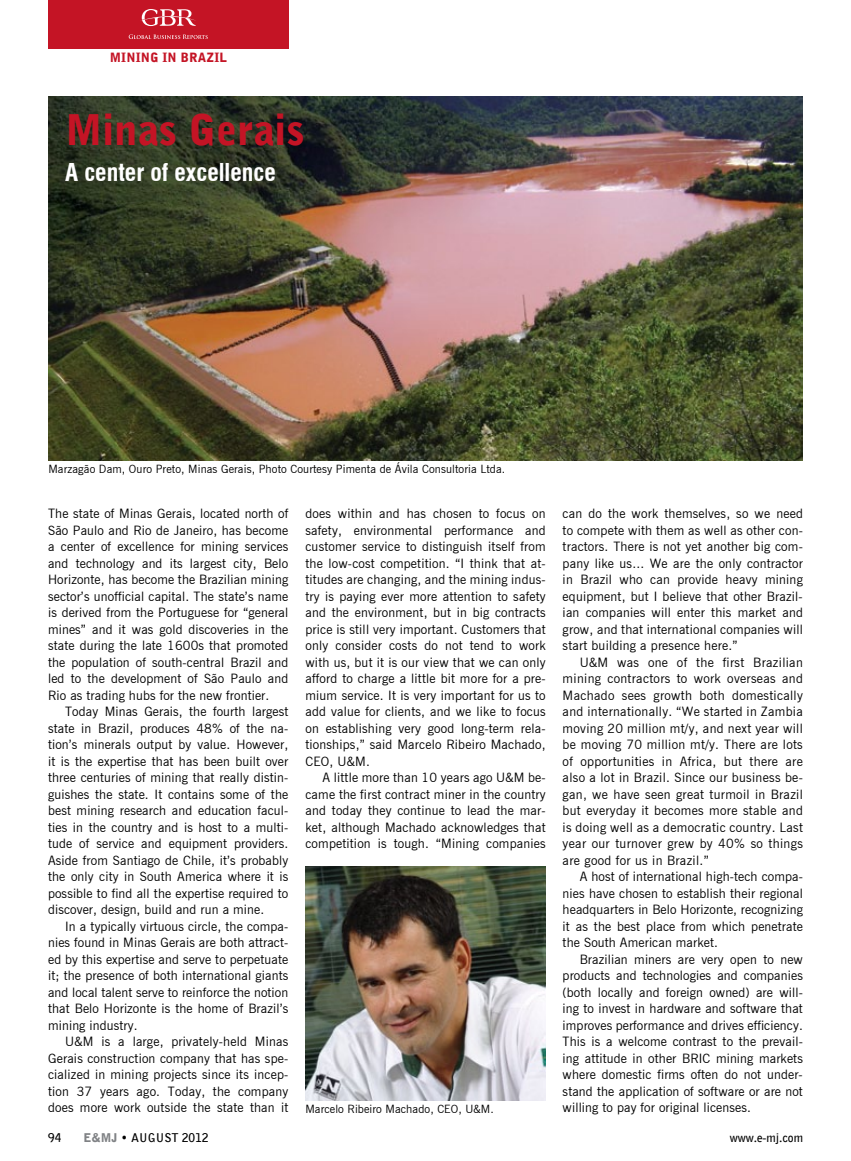
<style>
.page{position:relative;width:851px;height:1161px;background:#fff}
.page>*{position:absolute;margin:0;border:0;box-sizing:border-box;transform-origin:0 0}
.t1{font:900 42px "Bell Gothic BT";color:#c41425}
.t2{font:700 condensed 24px "Swiss 721 BT";color:#fff}
.t3{font:12.75px/16.5px "News Gothic BT";letter-spacing:.015em;color:#000;text-align:justify}
.t4{font:900 12.75px "Bell Gothic BT";letter-spacing:.01em;color:#c41425}
.t5{font:700 12px "Bell Gothic BT";color:#000}
.t6{font:11.25px "News Gothic BT";letter-spacing:.01em;color:#000}
.s1{font-weight:900;color:#808285}
.s2{font-weight:900}
</style>
<div class="page">
<img style="left:48px;top:96px;width:754px;height:364px">
<div style="left:48px;top:0;width:240px;height:48px;background:#c41425"></div>
<svg style="left:129px;top:34px;width:79px;height:5px"></svg>
<svg style="left:140px;top:9px;width:56px;height:17px"></svg>
<img style="left:305px;top:866px;width:240px;height:234px">
<p class="t4" style="left:110px;top:49px;width:115px">Minin g IN Brazil</p>
<h1 class="t1" style="left:65px;top:104px;width:240px">Minas G erais</h1>
<h2 class="t2" style="left:65px;top:158px;width:212px">A center of excellence</h2>
<p class="t6" style="left:48px;top:462px;width:458px">Marzagão Dam, Ouro Preto, Minas Gerais, Photo Courtesy Pimenta de Ávila Consultoria Ltda.</p>
<p class="t3" style="left:48px;top:505px;width:242px">The state of Minas Gerais, located north of São Paulo and Rio de Janeiro, has become a center of excellence for mining services and technology and its largest city, Belo Horizonte, has become the Brazilian mining sector’s unofficial capital. The state’s name is derived from the Portuguese for “general mines” and it was gold discoveries in the state during the late 1600s that promoted the population of south-central Brazil and led to the development of São Paulo and Rio as trading hubs for the new frontier.</p>
<p class="t3" style="left:48px;top:703px;width:242px;text-indent:17px">Today Minas Gerais, the fourth largest state in Brazil, produces 48% of the na&shy;tion’s minerals output by value. However, it is the expertise that has been built over three centuries of mining that really distin&shy;guishes the state. It contains some of the best mining research and education facul&shy;ties in the country and is host to a multi&shy;tude of service and equipment providers.<br>Aside from Santiago de Chile, it’s probably the only city in South America where it is possible to find all the expertise required to discover, design, build and run a mine.</p>
<p class="t3" style="left:48px;top:918px;width:242px;text-indent:17px">In a typically virtuous circle, the compa&shy;nies found in Minas Gerais are both attract&shy;ed by this expertise and serve to perpetuate it; the presence of both international giants and local talent serve to reinforce the notion that Belo Horizonte is the home of Brazil’s mining industry.</p>
<p class="t3" style="left:48px;top:1033px;width:242px;text-indent:17px">U&amp;M is a large, privately-held Minas Gerais construction company that has spe&shy;cialized in mining projects since its incep&shy;tion 37 years ago. Today, the company does more work outside the state than it</p>
<p class="t3" style="left:305px;top:505px;width:242px">does within and has chosen to focus on safety, environmental performance and customer service to distinguish itself from the low-cost competition. “I think that at&shy;titudes are changing, and the mining indus&shy;try is paying ever more attention to safety and the environment, but in big contracts price is still very important. Customers that only consider costs do not tend to work with us, but it is our view that we can only afford to charge a little bit more for a pre&shy;mium service. It is very important for us to add value for clients, and we like to focus on establishing very good long-term rela&shy;tionships,” said Marcelo Ribeiro Machado, CEO, U&amp;M.</p>
<p class="t3" style="left:305px;top:769px;width:242px;text-indent:17px">A little more than 10 years ago U&amp;M be&shy;came the first contract miner in the country and today they continue to lead the mar&shy;ket, although Machado acknowledges that competition is tough. “Mining companies</p>
<p class="t6" style="left:305px;top:1102px;width:190px">Marcelo Ribeiro Machado, CEO, U&amp;M.</p>
<p class="t3" style="left:562px;top:505px;width:242px">can do the work themselves, so we need to compete with them as well as other con&shy;tractors. There is not yet another big com&shy;pany like us... We are the only contractor in Brazil who can provide heavy mining equipment, but I believe that other Brazil&shy;ian companies will enter this market and grow, and that international companies will start building a presence here.”</p>
<p class="t3" style="left:562px;top:654px;width:242px;text-indent:17px">U&amp;M was one of the first Brazilian mining contractors to work overseas and Machado sees growth both domestically and internationally. “We started in Zambia moving 20 million mt/y, and next year will be moving 70 million mt/y. There are lots of opportunities in Africa, but there are also a lot in Brazil. Since our business be&shy;gan, we have seen great turmoil in Brazil but everyday it becomes more stable and is doing well as a democratic country. Last year our turnover grew by 40% so things are good for us in Brazil.”</p>
<p class="t3" style="left:562px;top:868px;width:242px;text-indent:17px">A host of international high-tech compa&shy;nies have chosen to establish their regional headquarters in Belo Horizonte, recognizing it as the best place from which penetrate the South American market.</p>
<p class="t3" style="left:562px;top:951px;width:242px;text-indent:17px">Brazilian miners are very open to new products and technologies and companies (both locally and foreign owned) are will&shy;ing to invest in hardware and software that improves performance and drives efficiency.<br>This is a welcome contrast to the prevail&shy;ing attitude in other BRIC mining markets where domestic firms often do not under&shy;stand the application of software or are not willing to pay for original licenses.</p>
<p class="t5" style="left:48px;top:1129px;width:15px">94</p>
<p class="t5" style="left:83px;top:1129px;width:126px"><span class="s1">E&amp;MJ</span> <span class="s2">•</span> August 2012</p>
<p class="t5" style="left:729px;top:1129px;width:75px">www.e-mj.com</p>
</div>
